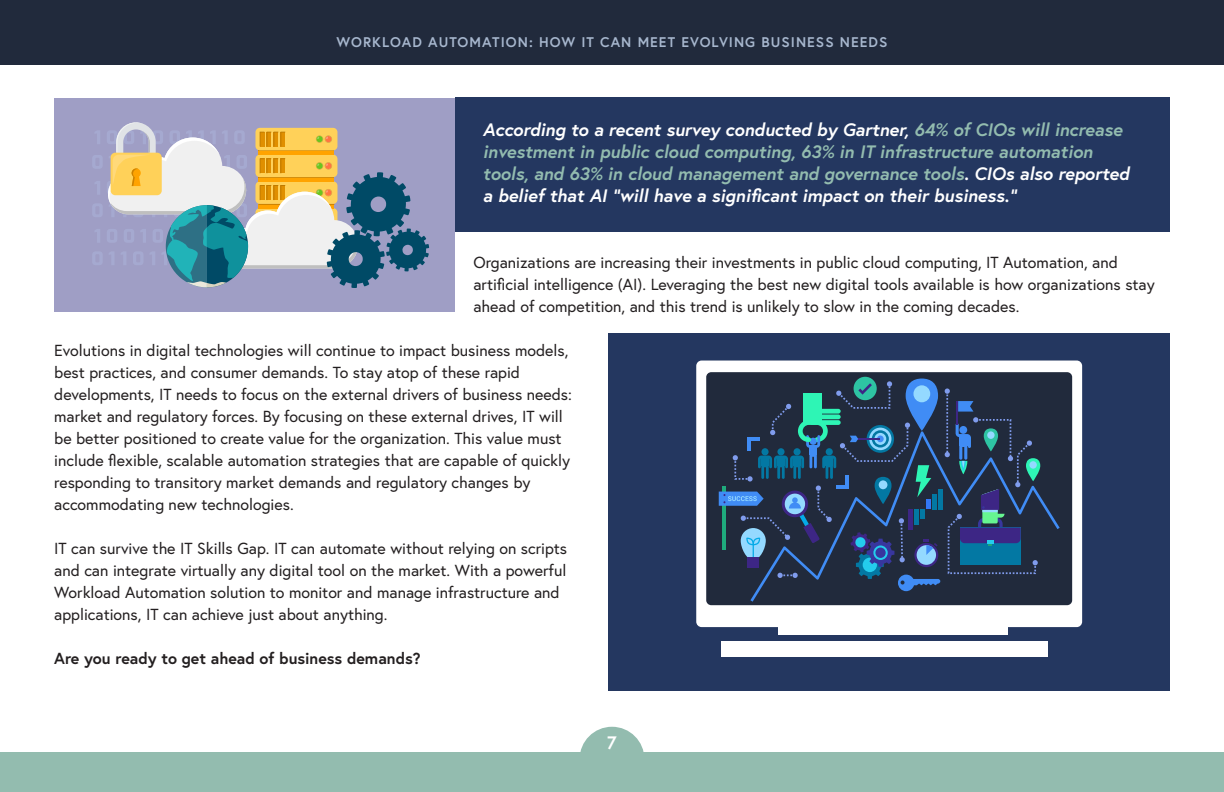
<style>
.page{position:relative;width:1224px;height:792px;background:#fff}
.page>*{position:absolute;margin:0;border:0;box-sizing:border-box;transform-origin:0 0}
.t1{font:italic 700 18px/22px "Europa";color:#93bcaf}
.t2{font:700 18px "Europa";color:#fff}
.t3{font:16px/22px "Europa";color:#231f20}
.t4{font:700 16px "Europa";color:#231f20}
.t5{font:700 14px "Europa";letter-spacing:.075em;color:#a7b7ce}
.s1{color:#fff}
</style>
<div class="page">
<div style="left:0;top:0;width:1224px;height:65px;background:#212a3c"></div>
<div style="left:455px;top:97px;width:715px;height:135px;background:#243760"></div>
<div style="left:580px;top:727px;width:64px;height:65px;background:#93bcaf;border-radius:50%"></div>
<div style="left:0;top:752px;width:1224px;height:40px;background:#93bcaf"></div>
<div style="left:55px;top:98px;width:400px;height:214px;background:#9f9ec5"></div>
<div style="left:608px;top:333px;width:562px;height:358px;background:#243760"></div>
<svg style="left:93px;top:122px;width:336px;height:166px"></svg>
<div style="left:696px;top:361px;width:386px;height:266px;background:#fff;border-radius:5px"></div>
<div style="left:706px;top:372px;width:366px;height:233px;background:#212a3c;border-radius:5px"></div>
<div style="left:778px;top:623px;width:230px;height:11px;background:#fff"></div>
<div style="left:721px;top:641px;width:327px;height:16px;background:#fff"></div>
<div style="left:854px;top:377px;width:23px;height:23px;background:#2ec4a3;border-radius:50%"></div>
<svg style="left:719px;top:379px;width:321px;height:212px"></svg>
<p class="t5" style="left:337px;top:32px;width:552px">WORKLOAD AUTOMATION: HOW IT CAN MEET EVOLVING BUSINESS NEEDS</p>
<p class="t1" style="left:483px;top:118px;width:648px"><span class="s1">According to a recent survey conducted by Gartner,</span> 64% of CIOs will increase investment in public cloud computing, 63% in IT infrastructure automation tools, and 63% in cloud management and governance tools<span class="s1">. CIOs also reported a belief that AI “will have a significant impact on their business.”</span></p>
<p class="t3" style="left:473px;top:251px;width:683px">Organizations are increasing their investments in public cloud computing, IT Automation, and artificial intelligence (AI). Leveraging the best new digital tools available is how organizations stay ahead of competition, and this trend is unlikely to slow in the coming decades.</p>
<p class="t3" style="left:54px;top:339px;width:519px">Evolutions in digital technologies will continue to impact business models, best practices, and consumer demands. To stay atop of these rapid developments, IT needs to focus on the external drivers of business needs: market and regulatory forces. By focusing on these external drives, IT will be better positioned to create value for the organization. This value must include flexible, scalable automation strategies that are capable of quickly responding to transitory market demands and regulatory changes by accommodating new technologies.</p>
<p class="t3" style="left:54px;top:537px;width:515px">IT can survive the IT Skills Gap. IT can automate without relying on scripts and can integrate virtually any digital tool on the market. With a powerful Workload Automation solution to monitor and manage infrastructure and applications, IT can achieve just about anything.</p>
<p class="t4" style="left:54px;top:648px;width:368px">Are you ready to get ahead of business demands?</p>
<p class="t2" style="left:607px;top:730px;width:11px">7</p>
</div>
